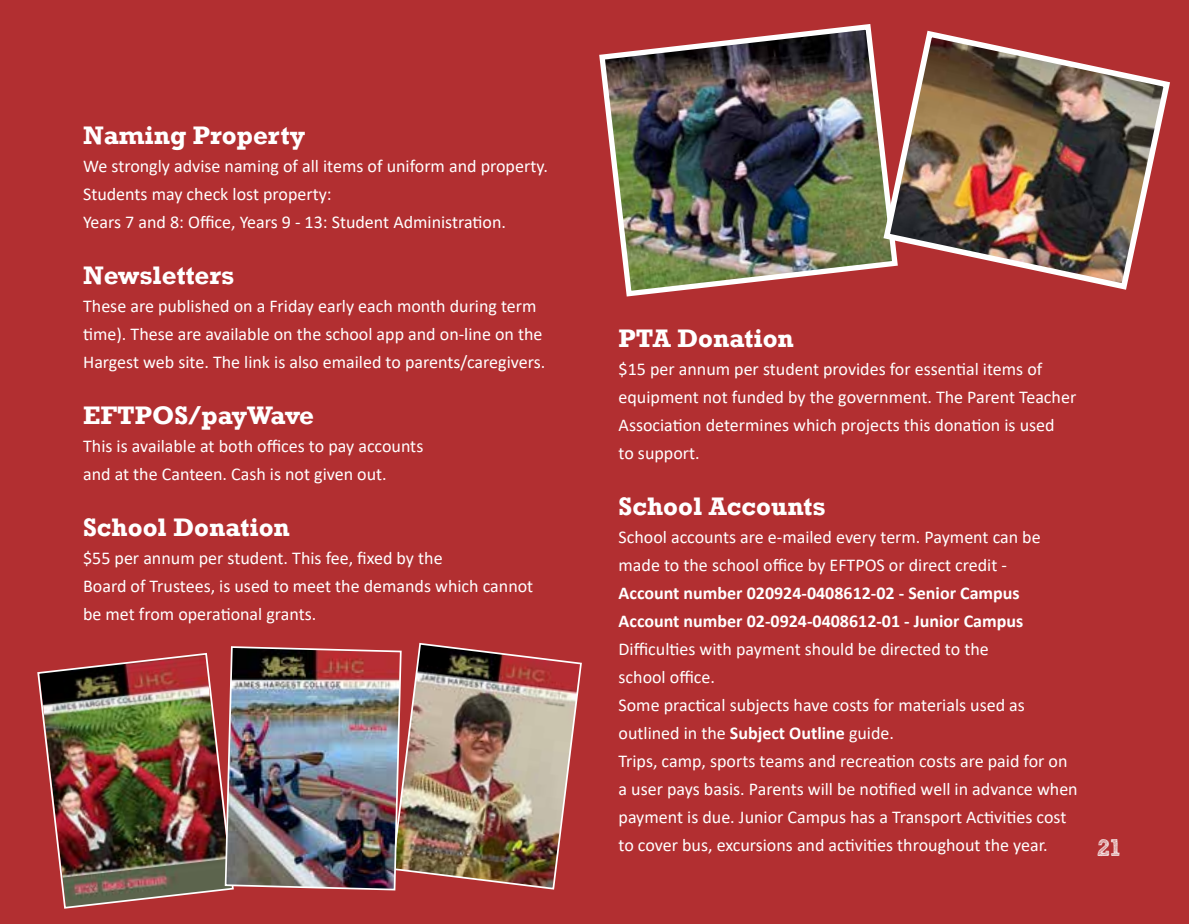
<style>
.page{position:relative;width:1189px;height:924px;background:#b22f31}
.page>*{position:absolute;margin:0;border:0;box-sizing:border-box;transform-origin:0 0}
.t1{font:700 26px "Rockwell";color:#fff}
.t2{font:24px "Sketch Rockwell";color:#fff}
.t3{font:18px/28px "Calibri";color:#fff}
.t4{font:700 18px/28px "Calibri";color:#fff}
.s1{font-weight:700}
</style>
<div class="page">
<img style="left:599px;top:24px;width:281px;height:273px">
<img style="left:880px;top:30px;width:290px;height:260px">
<img style="left:37px;top:653px;width:187px;height:256px">
<img style="left:402px;top:642px;width:180px;height:248px">
<img style="left:224px;top:646px;width:178px;height:245px">
<h1 class="t1" style="left:83px;top:126px;width:223px">Naming Property</h1>
<p class="t3" style="left:83px;top:153px;width:466px">We strongly advise naming of all items of uniform and property.<br>Students may check lost property:<br>Years 7 and 8: Office, Years 9 - 13: Student Administration.</p>
<h1 class="t1" style="left:83px;top:266px;width:153px">Newsletters</h1>
<p class="t3" style="left:83px;top:291px;width:463px">These are published on a Friday early each month during term time). These are available on the school app and on-line on the<br>Hargest web site. The link is also emailed to parents/caregivers.</p>
<h1 class="t1" style="left:83px;top:406px;width:233px">EFTPOS/payWave</h1>
<p class="t3" style="left:83px;top:431px;width:342px">This is available at both offices to pay accounts and at the Canteen. Cash is not given out.</p>
<h1 class="t1" style="left:83px;top:518px;width:208px">School Donation</h1>
<p class="t3" style="left:83px;top:543px;width:452px">$55 per annum per student. This fee, fixed by the<br>Board of Trustees, is used to meet the demands which cannot be met from operational grants.</p>
<h1 class="t1" style="left:618px;top:329px;width:177px">PTA Donation</h1>
<p class="t3" style="left:618px;top:354px;width:459px">$15 per annum per student provides for essential items of equipment not funded by the government. The Parent Teacher Association determines which projects this donation is used<br>to support.</p>
<h1 class="t1" style="left:618px;top:497px;width:209px">School Accounts</h1>
<p class="t3" style="left:618px;top:524px;width:423px">School accounts are e-mailed every term. Payment can be made to the school office by EFTPOS or direct credit -</p>
<p class="t4" style="left:618px;top:579px;width:406px">Account number 020924-0408612-02 - Senior Campus<br>Account number 02-0924-0408612-01 - Junior Campus</p>
<p class="t3" style="left:618px;top:634px;width:461px">Difficulties with payment should be directed to the<br>school office.<br>Some practical subjects have costs for materials used as outlined in the <span class="s1">Subject Outline</span> guide.<br>Trips, camp, sports teams and recreation costs are paid for on a user pays basis. Parents will be notified well in advance when payment is due. Junior Campus has a Transport Activities cost to cover bus, excursions and activities throughout the year.</p>
<h2 class="t2" style="left:1097px;top:838px;width:25px">21</h2>
</div>
